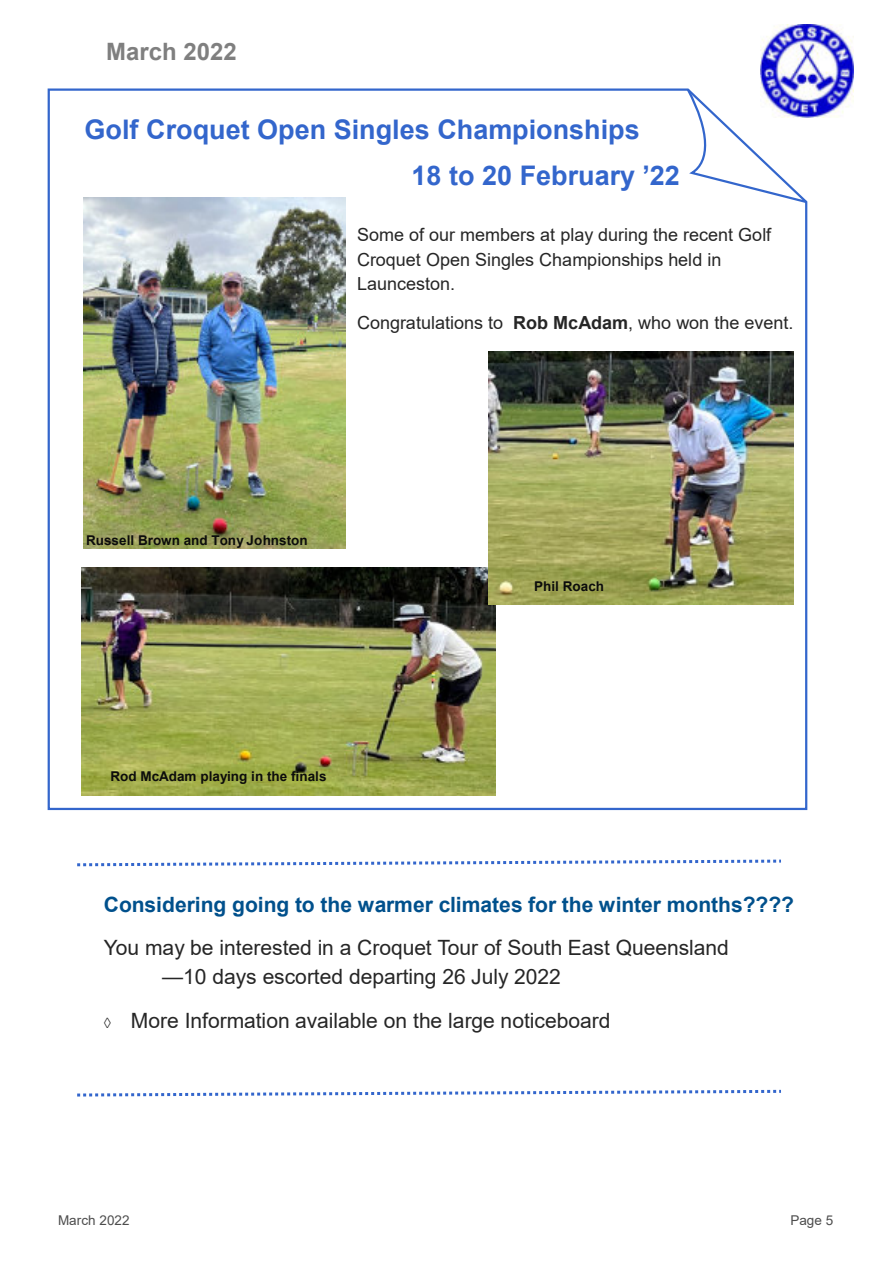
<style>
.page{position:relative;width:893px;height:1263px;background:#fff}
.page>*{position:absolute;margin:0;border:0;box-sizing:border-box;transform-origin:0 0}
.t1{font:700 27px/45.8px "Arial";color:#36c}
.t2{font:700 24px "Arial";color:#7f7f7f}
.t3{font:21px/28.7px "Arial";color:#262626}
.t4{font:700 21px "Arial";color:#00508c}
.t5{font:18px/24.5px "Arial";color:#262626}
.t6{font:700 13.5px "Arial";color:#0c0c0c}
.t7{font:13.5px "Arial";letter-spacing:.005em;color:#4d4d4d}
.s1{font-weight:700}
</style>
<div class="page">
<img style="left:760px;top:24px;width:94px;height:94px">
<svg style="left:47px;top:88px;width:761px;height:723px"></svg>
<svg style="left:685px;top:87px;width:124px;height:118px"></svg>
<img style="left:83px;top:197px;width:262px;height:352px">
<img style="left:82px;top:568px;width:413px;height:228px">
<img style="left:488px;top:351px;width:306px;height:253px">
<svg style="left:77px;top:859px;width:704px;height:8px"></svg>
<svg style="left:77px;top:1089px;width:704px;height:8px"></svg>
<p class="t2" style="left:106px;top:42px;width:132px">March 2022</p>
<p class="t1" style="left:411px;top:109px;width:270px;text-indent:-327px">Golf Croquet Open Singles Championships<br>18 to 20 February ’22</p>
<p class="t5" style="left:357px;top:224px;width:416px">Some of our members at play during the recent Golf<br>Croquet Open Singles Championships held in<br>Launceston.</p>
<p class="t5" style="left:357px;top:313px;width:438px">Congratulations to <span class="s1">Rob McAdam</span>, who won the event.</p>
<p class="t6" style="left:86px;top:535px;width:223px">Russell Brown and Tony Johnston</p>
<p class="t6" style="left:110px;top:771px;width:218px">Rod McAdam playing in the finals</p>
<p class="t6" style="left:534px;top:581px;width:71px">Phil Roach</p>
<p class="t4" style="left:104px;top:896px;width:692px">Considering going to the warmer climates for the winter months????</p>
<p class="t3" style="left:162px;top:935px;width:568px;text-indent:-58px">You may be interested in a Croquet Tour of South East Queensland —10 days escorted departing 26 July 2022</p>
<p class="t3" style="left:131px;top:1008px;width:481px">More Information available on the large noticeboard</p>
<p class="t7" style="left:58px;top:1215px;width:73px">March 2022</p>
<p class="t7" style="left:790px;top:1215px;width:44px">Page 5</p>
</div>
